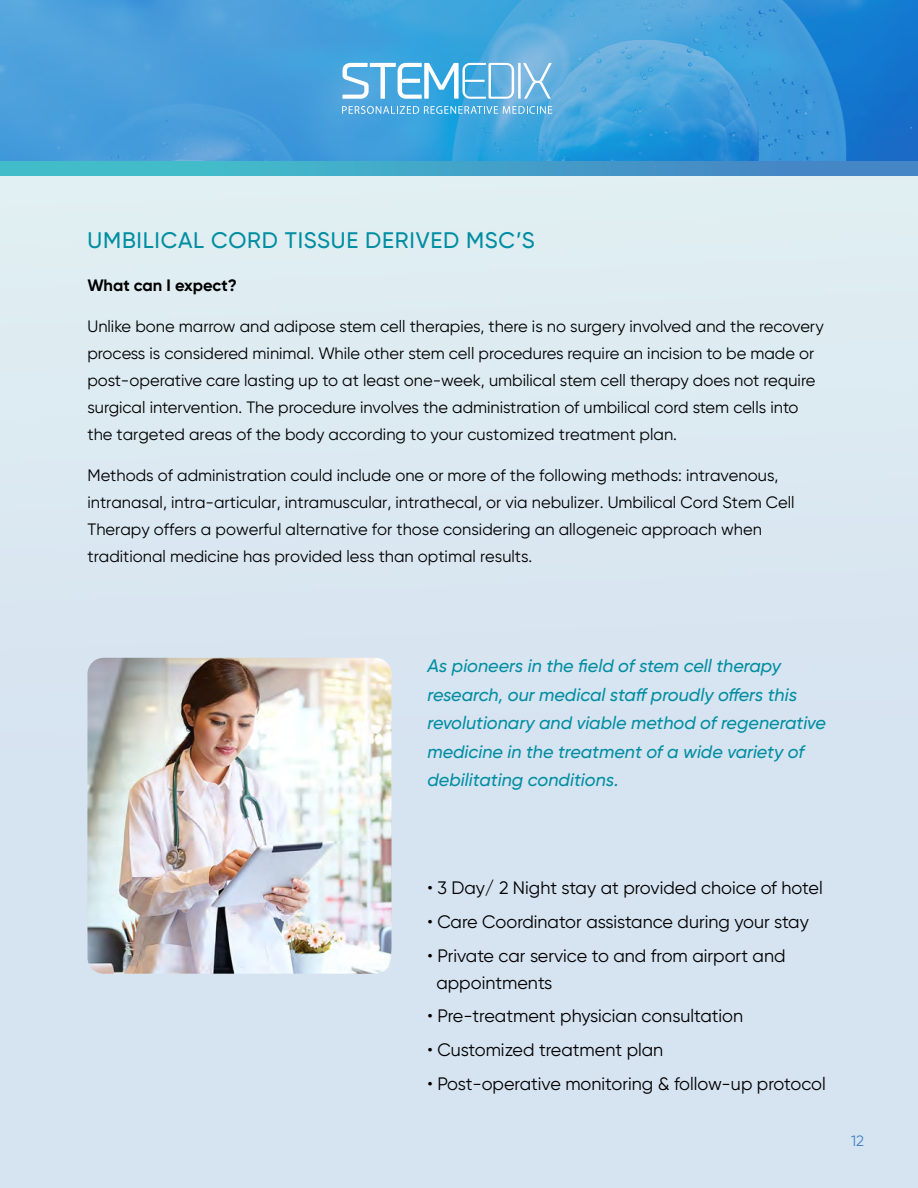
<style>
.page{position:relative;width:918px;height:1188px;background:#fff}
.page>*{position:absolute;margin:0;border:0;box-sizing:border-box;transform-origin:0 0}
.t1{font:500 22.5px "Gilroy";letter-spacing:.035em;color:#008ea2}
.t2{font:18px/27px "Gilroy";color:#000}
.t3{font:italic 500 18px/28.5px "Gilroy";color:#008ea2}
.t4{font:16.5px/27px "Gilroy";color:#000}
.t5{font:700 16.5px "Gilroy";color:#000}
.t6{font:15px "Gilroy";color:#4486c6}
</style>
<div class="page">
<div style="left:0;top:175px;width:918px;height:1013px;background:#d9e5f1"></div>
<img style="left:0;top:0;width:918px;height:161px">
<svg style="left:0;top:161px;width:918px;height:15px"></svg>
<svg style="left:343px;top:63px;width:209px;height:36px"></svg>
<svg style="left:342px;top:106px;width:210px;height:8px"></svg>
<img style="left:87px;top:658px;width:305px;height:316px">
<h1 class="t1" style="left:88px;top:226px;width:449px">UMBILICAL CORD TISSUE DERIVED MSC’S</h1>
<p class="t5" style="left:87px;top:275px;width:151px">What can I expect?</p>
<p class="t4" style="left:87px;top:312px;width:738px">Unlike bone marrow and adipose stem cell therapies, there is no surgery involved and the recovery process is considered minimal. While other stem cell procedures require an incision to be made or post-operative care lasting up to at least one-week, umbilical stem cell therapy does not require surgical intervention. The procedure involves the administration of umbilical cord stem cells into the targeted areas of the body according to your customized treatment plan.</p>
<p class="t4" style="left:87px;top:461px;width:709px">Methods of administration could include one or more of the following methods: intravenous, intranasal, intra-articular, intramuscular, intrathecal, or via nebulizer. Umbilical Cord Stem Cell Therapy offers a powerful alternative for those considering an allogeneic approach when traditional medicine has provided less than optimal results.</p>
<p class="t3" style="left:427px;top:651px;width:400px">As pioneers in the field of stem cell therapy research, our medical staff proudly offers this revolutionary and viable method of regenerative medicine in the treatment of a wide variety of debilitating conditions.</p>
<p class="t2" style="left:427px;top:874px;width:397px">• 3 Day/ 2 Night stay at provided choice of hotel</p>
<p class="t2" style="left:427px;top:908px;width:383px">• Care Coordinator assistance during your stay</p>
<p class="t2" style="left:436px;top:942px;width:351px;text-indent:-9px">• Private car service to and from airport and appointments</p>
<p class="t2" style="left:427px;top:1002px;width:317px">• Pre-treatment physician consultation</p>
<p class="t2" style="left:427px;top:1036px;width:237px">• Customized treatment plan</p>
<p class="t2" style="left:427px;top:1070px;width:400px">• Post-operative monitoring &amp; follow-up protocol</p>
<p class="t6" style="left:851px;top:1132px;width:14px">12</p>
</div>
